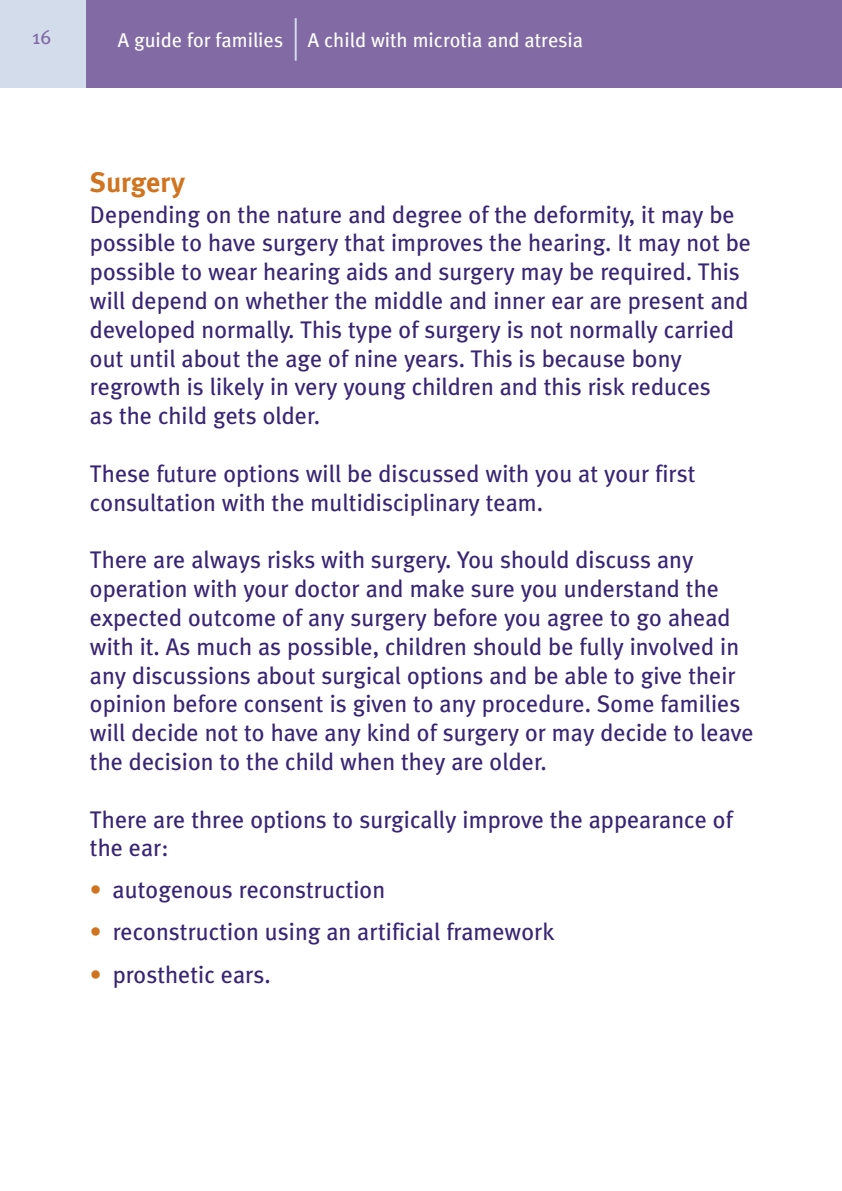
<style>
.page{position:relative;width:842px;height:1191px;background:#fff}
.page>*{position:absolute;margin:0;border:0;box-sizing:border-box;transform-origin:0 0}
.t1{font:700 28px "Meta Plus";color:#d0741f}
.t2{font:24px/28.8px "Meta Plus";color:#382573}
.t3{font:20px "Meta";color:#fff}
.t4{font:20px "Meta Plus";color:#826ba5}
.s1{color:#d0741f}
</style>
<div class="page">
<div style="left:0;top:0;width:842px;height:88px;background:#826ba5"></div>
<div style="left:0;top:0;width:85px;height:88px;background:#d2dceb"></div>
<hr style="left:295px;top:18px;width:2px;height:43px;background:#d2dceb">
<p class="t4" style="left:32px;top:25px;width:21px">16</p>
<p class="t3" style="left:118px;top:28px;width:467px">A guide for families A child with microtia and atresia</p>
<p class="t1" style="left:90px;top:166px;width:97px">Surgery</p>
<p class="t2" style="left:90px;top:200px;width:662px">Depending on the nature and degree of the deformity, it may be possible to have surgery that improves the hearing. It may not be possible to wear hearing aids and surgery may be required. This will depend on whether the middle and inner ear are present and developed normally. This type of surgery is not normally carried out until about the age of nine years. This is because bony regrowth is likely in very young children and this risk reduces<br>as the child gets older.</p>
<p class="t2" style="left:90px;top:459px;width:607px">These future options will be discussed with you at your first consultation with the multidisciplinary team.</p>
<p class="t2" style="left:90px;top:545px;width:665px">There are always risks with surgery. You should discuss any operation with your doctor and make sure you understand the expected outcome of any surgery before you agree to go ahead with it. As much as possible, children should be fully involved in any discussions about surgical options and be able to give their opinion before consent is given to any procedure. Some families will decide not to have any kind of surgery or may decide to leave the decision to the child when they are older.</p>
<p class="t2" style="left:90px;top:805px;width:644px">There are three options to surgically improve the appearance of the ear:</p>
<p class="t2" style="left:90px;top:875px;width:297px"><span class="s1">•</span> autogenous reconstruction</p>
<p class="t2" style="left:90px;top:917px;width:466px"><span class="s1">•</span> reconstruction using an artificial framework</p>
<p class="t2" style="left:90px;top:959px;width:182px"><span class="s1">•</span> prosthetic ears.</p>
</div>
